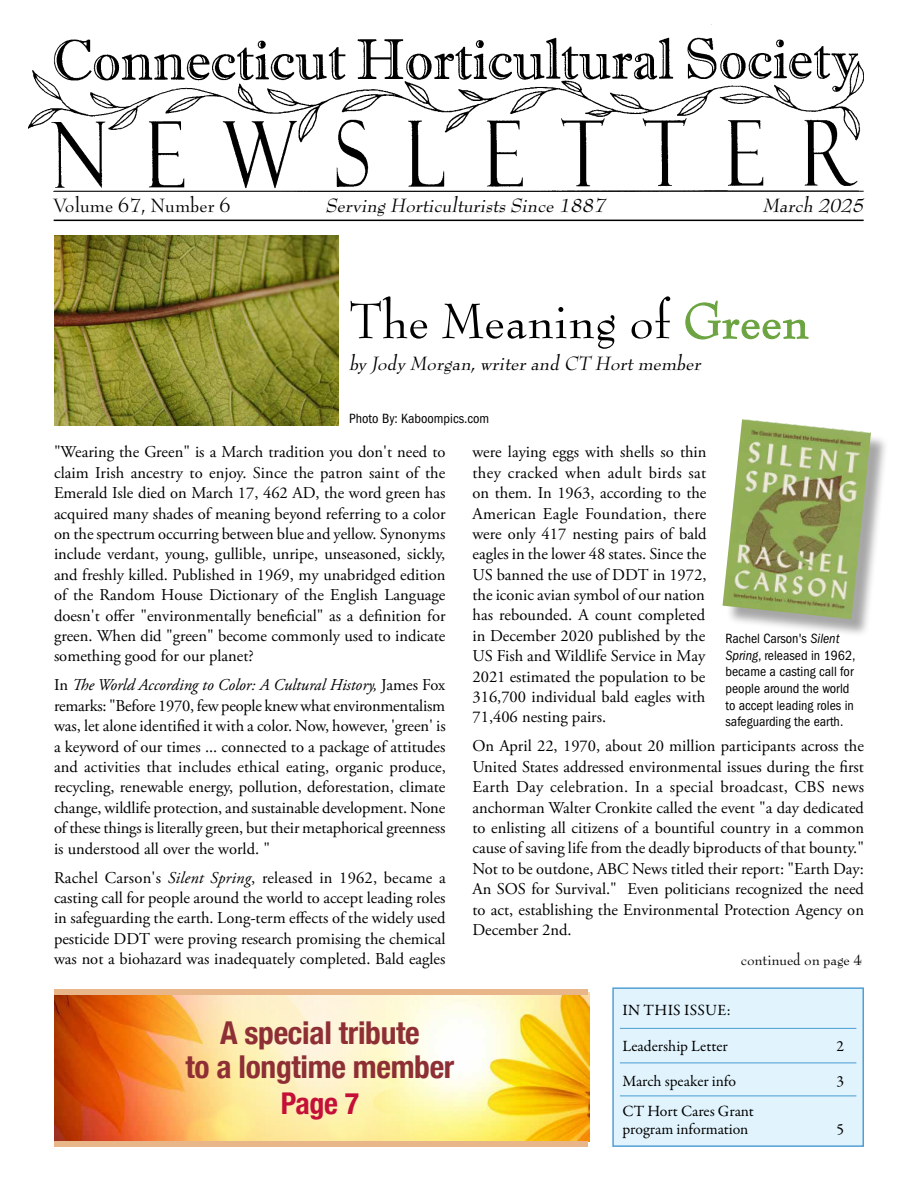
<style>
.page{position:relative;width:918px;height:1188px;background:#fff}
.page>*{position:absolute;margin:0;border:0;box-sizing:border-box;transform-origin:0 0}
.t1{font:54px "Bernhard Modern Std";color:#000}
.t2{font:700 condensed 31.5px/34.5px "Helvetica Neue";letter-spacing:-.01em;color:#8e2f35;text-align:center}
.t3{font:700 condensed 30px "Helvetica Neue";color:#c41039}
.t4{font:italic 21px "Bernhard Modern Std";color:#000}
.t5{font:21px "Bernhard Modern Std";color:#000}
.t6{font:16.5px/20.4px "Adobe Garamond Pro";color:#000;text-align:justify}
.t7{font:16.5px "Bernhard Modern Std";letter-spacing:-.01em;color:#000}
.t8{font:15.75px/18px "Garamond Premr Pro";letter-spacing:-.005em;color:#000}
.t9{font:15.75px "Garamond Premr Pro";letter-spacing:.02em;color:#000}
.t10{font:condensed 13.8px/16.6px "ITC Franklin Gothic Std";color:#000}
.s1{color:#6ca442}
.s2{font-style:italic}
</style>
<div class="page">
<img style="left:429px;top:992px;width:160px;height:150px">
<img style="left:54px;top:995px;width:375px;height:147px">
<div style="left:54px;top:990px;width:534px;height:5px;background:#e8b689"></div>
<img style="left:28px;top:37px;width:836px;height:155px">
<div style="left:613px;top:988px;width:250px;height:158px;background:#e1f4fd"></div>
<div style="left:612px;top:987px;width:252px;height:160px;border:2px solid #51a0d5"></div>
<hr style="left:620px;top:1028px;width:236px;height:1px;background:#51a0d5">
<hr style="left:620px;top:1062px;width:236px;height:1px;background:#51a0d5">
<hr style="left:620px;top:1095px;width:236px;height:1px;background:#51a0d5">
<div style="left:54px;top:1142px;width:534px;height:5px;background:#e8b689"></div>
<hr style="left:54px;top:191px;width:810px;height:1px;background:#000">
<hr style="left:54px;top:220px;width:810px;height:1px;background:#000">
<div style="left:725px;top:422px;width:164px;height:215px;background:#000;opacity:.35"></div>
<img style="left:723px;top:419px;width:148px;height:200px">
<img style="left:54px;top:236px;width:285px;height:189px">
<p class="t5" style="left:54px;top:195px;width:179px">Volume 67, Number 6</p>
<p class="t4" style="left:326px;top:195px;width:285px">Serving HorticulturistsSince 1887</p>
<p class="t4" style="left:763px;top:195px;width:107px">March 2025</p>
<h1 class="t1" style="left:349px;top:292px;width:461px">The Meaning of <span class="s1">Green</span></h1>
<p class="t4" style="left:349px;top:352px;width:357px">by Jody Morgan,writerand CT Hortmember</p>
<p class="t10" style="left:349px;top:410px;width:142px">Photo By: Kaboompics.com</p>
<p class="t6" style="left:54px;top:443px;width:393px">"Wearing the Green" is a March tradition you don't need to claim Irish ancestry to enjoy. Since the patron saint of the Emerald Isle died on March 17, 462 AD, the word green has acquired many shades of meaning beyond referring to a color on the spectrum occurring between blue and yellow. Synonyms include verdant, young, gullible, unripe, unseasoned, sickly, and freshly killed. Published in 1969, my unabridged edition of the Random House Dictionary of the English Language doesn't offer "environmentally beneficial" as a definition for green. When did "green" become commonly used to indicate something good for our planet?</p>
<p class="t6" style="left:54px;top:676px;width:393px">In <span class="s2">The World According to Color: A Cultural History,</span> James Fox remarks: "Before 1970, few people knew what environmentalism was, let alone identified it with a color. Now, however, 'green' is a keyword of our times ... connected to a package of attitudes and activities that includes ethical eating, organic produce, recycling, renewable energy, pollution, deforestation, climate change, wildlife protection, and sustainable development. None of these things is literally green, but their metaphorical greenness is understood all over the world. "</p>
<p class="t6" style="left:54px;top:868px;width:393px">Rachel Carson's <span class="s2">Silent Spring</span>, released in 1962, became a casting call for people around the world to accept leading roles in safeguarding the earth. Long-term effects of the widely used pesticide DDT were proving research promising the chemical was not a biohazard was inadequately completed. Bald eagles</p>
<h2 class="t2" style="left:185px;top:1013px;width:270px">A special tribute<br>to a longtime member</h2>
<h3 class="t3" style="left:281px;top:1079px;width:80px">Page 7</h3>
<p class="t6" style="left:473px;top:442px;width:236px">were laying eggs with shells so thin they cracked when adult birds sat on them. In 1963, according to the American Eagle Foundation, there were only 417 nesting pairs of bald eagles in the lower 48 states. Since the US banned the use of DDT in 1972, the iconic avian symbol of our nation has rebounded. A count completed in December 2020 published by the US Fish and Wildlife Service in May 2021 estimated the population to be 316,700 individual bald eagles with 71,406 nesting pairs.</p>
<p class="t6" style="left:473px;top:737px;width:393px">On April 22, 1970, about 20 million participants across the United States addressed environmental issues during the first Earth Day celebration. In a special broadcast, CBS news anchorman Walter Cronkite called the event "a day dedicated to enlisting all citizens of a bountiful country in a common cause of saving life from the deadly biproducts of that bounty." Not to be outdone, ABC News titled their report: "Earth Day:<br>An SOS for Survival." Even politicians recognized the need to act, establishing the Environmental Protection Agency on December 2nd.</p>
<p class="t10" style="left:726px;top:630px;width:131px">Rachel Carson's <span class="s2">Silent<br>Spring</span>, released in 1962, became a casting call for people around the world to accept leading roles in safeguarding the earth.</p>
<p class="t7" style="left:741px;top:950px;width:123px">continued on page 4</p>
<p class="t9" style="left:623px;top:1000px;width:110px">IN THIS ISSUE:</p>
<p class="t8" style="left:622px;top:1037px;width:107px">Leadership Letter</p>
<p class="t8" style="left:836px;top:1037px;width:9px">2</p>
<p class="t8" style="left:622px;top:1073px;width:115px">March speaker info</p>
<p class="t8" style="left:836px;top:1073px;width:9px">3</p>
<p class="t8" style="left:622px;top:1102px;width:133px">CT Hort Cares Grant program information</p>
<p class="t8" style="left:836px;top:1120px;width:9px">5</p>
</div>
